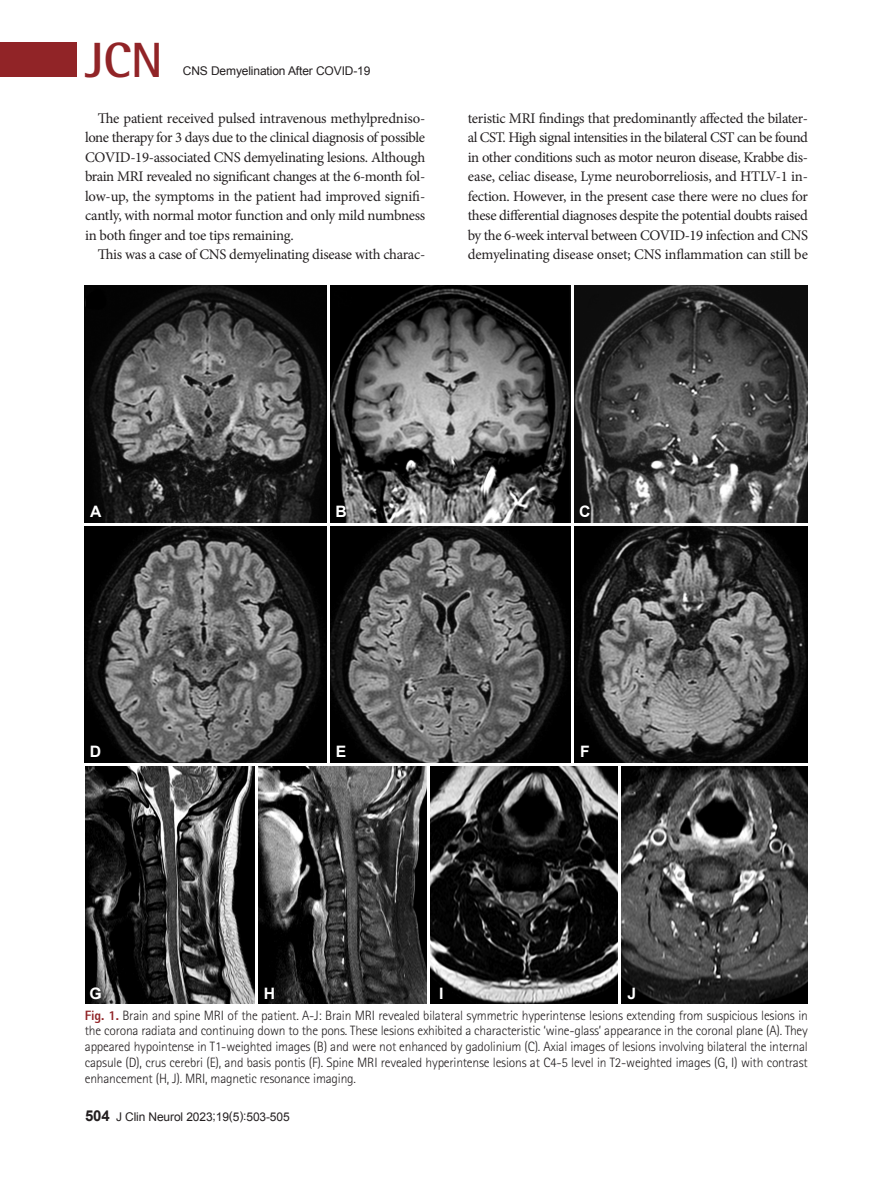
<style>
.page{position:relative;width:893px;height:1191px;background:#fff}
.page>*{position:absolute;margin:0;border:0;box-sizing:border-box;transform-origin:0 0}
.t1{font:700 49.5px "Rotis Semi Sans Std";color:#912427}
.t2{font:700 15.75px "Arial";color:#fff}
.t3{font:14.7px/19.5px "Minion Pro";letter-spacing:-.02em;color:#231f20;text-align:justify}
.t4{font:300 13.5px/15.8px "Rotis Sans Serif Std";letter-spacing:-.015em;color:#231f20;text-align:justify}
.t5{font:12px "Arial";letter-spacing:-.01em;color:#231f20}
.s1{font-weight:800;color:#912427}
.s2{font-weight:700;font-size:15px}
</style>
<div class="page">
<div style="left:0;top:43px;width:77px;height:34px;background:#912427"></div>
<img style="left:621px;top:766px;width:187px;height:237px">
<img style="left:431px;top:766px;width:186px;height:237px">
<img style="left:259px;top:766px;width:167px;height:237px">
<img style="left:85px;top:766px;width:170px;height:237px">
<img style="left:574px;top:526px;width:234px;height:236px">
<img style="left:331px;top:526px;width:239px;height:236px">
<img style="left:85px;top:526px;width:241px;height:236px">
<img style="left:574px;top:286px;width:234px;height:236px">
<img style="left:331px;top:286px;width:239px;height:236px">
<img style="left:85px;top:286px;width:241px;height:236px">
<h1 class="t1" style="left:85px;top:30px;width:80px">JCN</h1>
<p class="t5" style="left:183px;top:63px;width:189px">CNS Demyelination After COVID-19</p>
<p class="t3" style="left:85px;top:108px;width:342px;text-indent:13px">The patient received pulsed intravenous methylpredniso&shy;lone therapy for 3 days due to the clinical diagnosis of possible COVID-19-associated CNS demyelinating lesions. Although brain MRI revealed no significant changes at the 6-month fol&shy;low-up, the symptoms in the patient had improved signifi&shy;cantly, with normal motor function and only mild numbness in both finger and toe tips remaining.</p>
<p class="t3" style="left:98px;top:245px;width:329px">This was a case of CNS demyelinating disease with charac-</p>
<p class="t3" style="left:468px;top:108px;width:342px">teristic MRI findings that predominantly affected the bilater&shy;al CST. High signal intensities in the bilateral CST can be found in other conditions such as motor neuron disease, Krabbe dis&shy;ease, celiac disease, Lyme neuroborreliosis, and HTLV-1 in&shy;fection. However, in the present case there were no clues for these differential diagnoses despite the potential doubts raised by the 6-week interval between COVID-19 infection and CNS demyelinating disease onset; CNS inflammation can still be</p>
<p class="t2" style="left:90px;top:501px;width:13px">A</p>
<p class="t2" style="left:90px;top:741px;width:13px">D</p>
<p class="t2" style="left:335px;top:501px;width:13px">B</p>
<p class="t2" style="left:336px;top:741px;width:12px">E</p>
<p class="t2" style="left:579px;top:501px;width:13px">C</p>
<p class="t2" style="left:580px;top:741px;width:11px">F</p>
<p class="t2" style="left:89px;top:982px;width:14px">G</p>
<p class="t2" style="left:264px;top:982px;width:13px">H</p>
<p class="t2" style="left:439px;top:982px;width:6px">I</p>
<p class="t2" style="left:628px;top:982px;width:10px">J</p>
<p class="t4" style="left:85px;top:1007px;width:724px"><span class="s1">Fig. 1.</span> Brain and spine MRI of the patient. A-J: Brain MRI revealed bilateral symmetric hyperintense lesions extending from suspicious lesions in the corona radiata and continuing down to the pons. These lesions exhibited a characteristic ‘wine-glass’ appearance in the coronal plane (A). They appeared hypointense in T1-weighted images (B) and were not enhanced by gadolinium (C). Axial images of lesions involving bilateral the internal capsule (D), crus cerebri (E), and basis pontis (F). Spine MRI revealed hyperintense lesions at C4-5 level in T2-weighted images (G, I) with contrast enhancement (H, J). MRI, magnetic resonance imaging.</p>
<p class="t5" style="left:85px;top:1108px;width:206px"><span class="s2">504</span> J Clin Neurol 2023;19(5):503-505</p>
</div>
